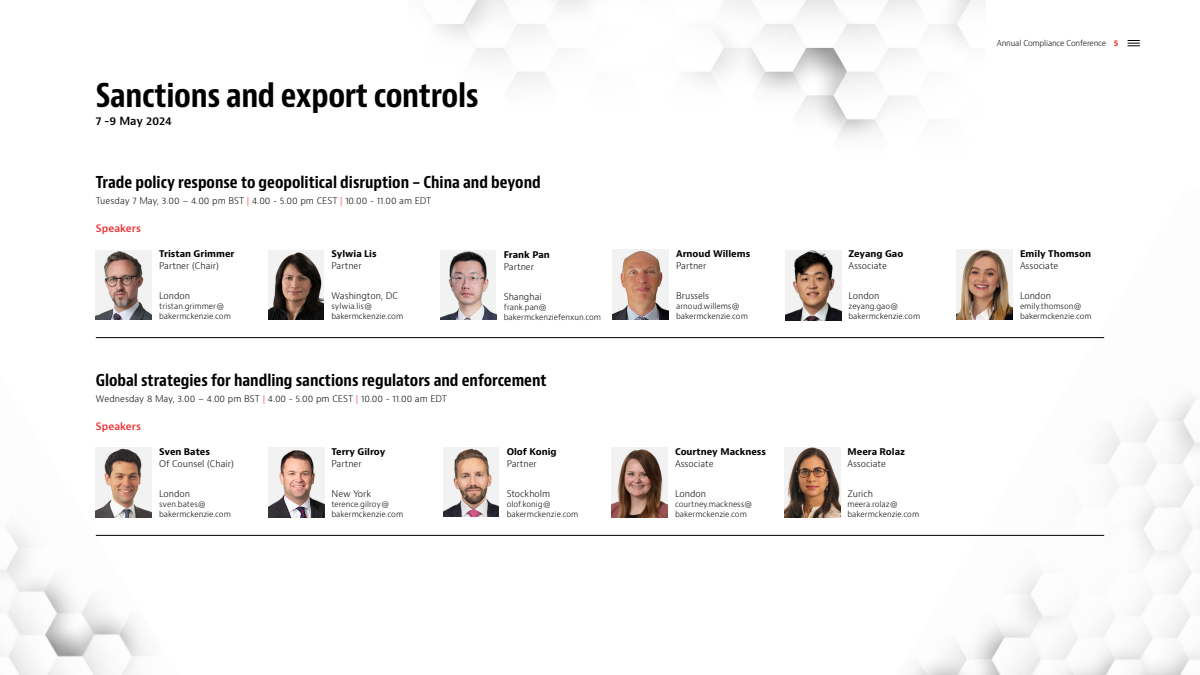
<style>
.page{position:relative;width:1200px;height:675px;background:#fff}
.page>*{position:absolute;margin:0;border:0;box-sizing:border-box;transform-origin:0 0}
.t1{font:700 condensed 32px "Baker Mc Kenzie Bernini";letter-spacing:-.01em;color:#000}
.t2{font:700 condensed 16px "Baker Mc Kenzie Bernini";color:#000}
.t3{font:600 11px "Baker Mc Kenzie Bernini";letter-spacing:-.015em;color:#000}
.t4{font:600 10px "Baker Mc Kenzie Bernini";letter-spacing:.005em;color:#ee3135}
.t5{font:300 9px "Baker Mc Kenzie Bernini";color:#000}
.t6{font:700 9px "Baker Mc Kenzie Bernini";color:#000}
.t7{font:300 8px/10px "Baker Mc Kenzie Bernini";color:#000}
.t8{font:300 8px "Baker Mc Kenzie Bernini";letter-spacing:-.02em;color:#000}
.s1{color:#ee3135}
.s2{font-weight:700;color:#ee3135}
</style>
<div class="page">
<img style="left:896px;top:249px;width:304px;height:426px">
<img style="left:0;top:447px;width:179px;height:228px">
<img style="left:436px;top:0;width:550px;height:137px">
<hr style="left:96px;top:337px;width:1008px;height:1px;background:#000">
<hr style="left:96px;top:535px;width:1008px;height:1px;background:#000">
<svg style="left:1128px;top:40px;width:11px;height:6px"></svg>
<img style="left:96px;top:250px;width:56px;height:70px">
<img style="left:268px;top:250px;width:56px;height:70px">
<img style="left:440px;top:250px;width:56px;height:70px">
<img style="left:613px;top:250px;width:56px;height:70px">
<img style="left:785px;top:250px;width:56px;height:70px">
<img style="left:957px;top:250px;width:56px;height:70px">
<img style="left:96px;top:448px;width:56px;height:69px">
<img style="left:268px;top:448px;width:56px;height:70px">
<img style="left:612px;top:447px;width:56px;height:70px">
<img style="left:784px;top:448px;width:56px;height:69px">
<img style="left:443px;top:447px;width:56px;height:70px">
<h1 class="t1" style="left:96px;top:75px;width:385px">Sanctions and export controls</h1>
<h3 class="t3" style="left:96px;top:114px;width:78px">7 -9 May 2024</h3>
<h2 class="t2" style="left:96px;top:172px;width:446px">Trade policy response to geopolitical disruption – China and beyond</h2>
<p class="t5" style="left:96px;top:195px;width:337px">Tuesday 7 May, 3.00 – 4.00 pm BST <span class="s1">|</span> 4.00 - 5.00 pm CEST <span class="s1">|</span> 10.00 - 11.00 am EDT</p>
<p class="t4" style="left:96px;top:222px;width:47px">Speakers</p>
<p class="t6" style="left:159px;top:248px;width:77px">Tristan Grimmer</p>
<p class="t5" style="left:159px;top:260px;width:61px">Partner (Chair)</p>
<p class="t5" style="left:159px;top:290px;width:32px">London</p>
<p class="t7" style="left:159px;top:302px;width:73px">tristan.grimmer@ bakermckenzie.com</p>
<p class="t6" style="left:332px;top:248px;width:47px">Sylwia Lis</p>
<p class="t5" style="left:332px;top:260px;width:32px">Partner</p>
<p class="t5" style="left:332px;top:290px;width:68px">Washington, DC</p>
<p class="t7" style="left:332px;top:302px;width:73px">sylwia.lis@ bakermckenzie.com</p>
<p class="t6" style="left:504px;top:249px;width:48px">Frank Pan</p>
<p class="t5" style="left:504px;top:260px;width:32px">Partner</p>
<p class="t5" style="left:504px;top:290px;width:39px">Shanghai</p>
<p class="t7" style="left:504px;top:302px;width:99px">frank.pan@ bakermckenziefenxun.com</p>
<h2 class="t2" style="left:96px;top:370px;width:452px">Global strategies for handling sanctions regulators and enforcement</h2>
<p class="t5" style="left:96px;top:392px;width:353px">Wednesday 8 May, 3.00 – 4.00 pm BST <span class="s1">|</span> 4.00 - 5.00 pm CEST <span class="s1">|</span> 10.00 - 11.00 am EDT</p>
<p class="t4" style="left:96px;top:420px;width:47px">Speakers</p>
<p class="t6" style="left:159px;top:446px;width:52px">Sven Bates</p>
<p class="t5" style="left:159px;top:458px;width:76px">Of Counsel (Chair)</p>
<p class="t5" style="left:159px;top:488px;width:32px">London</p>
<p class="t7" style="left:159px;top:499px;width:73px">sven.bates@ bakermckenzie.com</p>
<p class="t6" style="left:332px;top:446px;width:55px">Terry Gilroy</p>
<p class="t5" style="left:332px;top:458px;width:32px">Partner</p>
<p class="t5" style="left:332px;top:488px;width:41px">New York</p>
<p class="t7" style="left:332px;top:499px;width:73px">terence.gilroy@ bakermckenzie.com</p>
<p class="t6" style="left:507px;top:446px;width:52px">Olof Konig</p>
<p class="t5" style="left:507px;top:458px;width:32px">Partner</p>
<p class="t5" style="left:507px;top:488px;width:45px">Stockholm</p>
<p class="t7" style="left:507px;top:499px;width:73px">olof.konig@ bakermckenzie.com</p>
<p class="t6" style="left:676px;top:248px;width:76px">Arnoud Willems</p>
<p class="t5" style="left:676px;top:260px;width:32px">Partner</p>
<p class="t5" style="left:676px;top:290px;width:35px">Brussels</p>
<p class="t7" style="left:676px;top:302px;width:73px">arnoud.willems@ bakermckenzie.com</p>
<p class="t6" style="left:675px;top:446px;width:92px">Courtney Mackness</p>
<p class="t5" style="left:675px;top:458px;width:40px">Associate</p>
<p class="t5" style="left:675px;top:488px;width:32px">London</p>
<p class="t7" style="left:675px;top:499px;width:79px">courtney.mackness@ bakermckenzie.com</p>
<p class="t8" style="left:997px;top:38px;width:123px">Annual Compliance Conference <span class="s2">5</span></p>
<p class="t6" style="left:848px;top:248px;width:56px">Zeyang Gao</p>
<p class="t5" style="left:848px;top:260px;width:40px">Associate</p>
<p class="t5" style="left:848px;top:290px;width:32px">London</p>
<p class="t7" style="left:848px;top:302px;width:73px">zeyang.gao@ bakermckenzie.com</p>
<p class="t6" style="left:847px;top:446px;width:59px">Meera Rolaz</p>
<p class="t5" style="left:847px;top:458px;width:40px">Associate</p>
<p class="t5" style="left:847px;top:488px;width:27px">Zurich</p>
<p class="t7" style="left:847px;top:499px;width:73px">meera.rolaz@ bakermckenzie.com</p>
<p class="t6" style="left:1020px;top:248px;width:73px">Emily Thomson</p>
<p class="t5" style="left:1020px;top:260px;width:40px">Associate</p>
<p class="t5" style="left:1020px;top:290px;width:32px">London</p>
<p class="t7" style="left:1020px;top:302px;width:73px">emily.thomson@ bakermckenzie.com</p>
</div>
